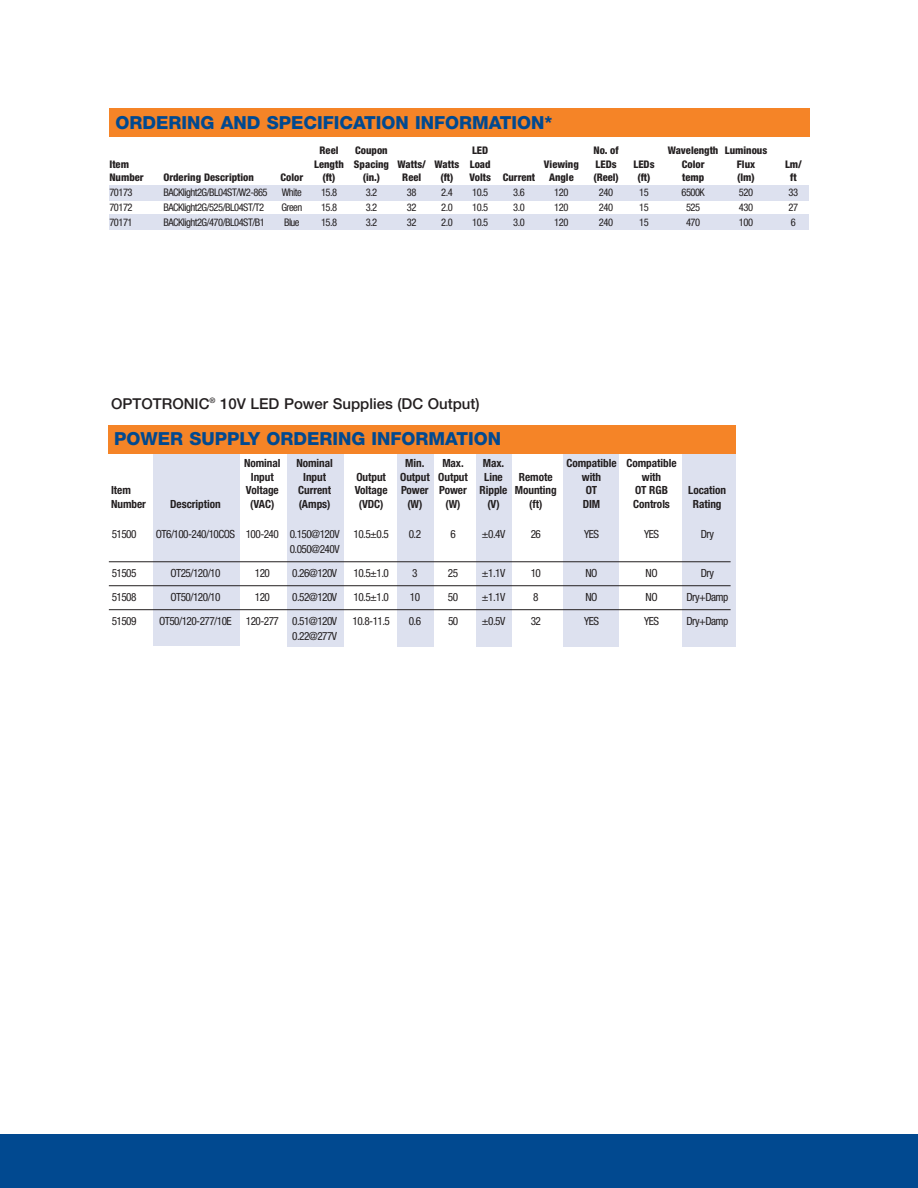
<style>
.page{position:relative;width:918px;height:1188px;background:#fff}
.page>*{position:absolute;margin:0;border:0;box-sizing:border-box;transform-origin:0 0}
.t1{font:800 18px "Helvetica Neue";color:#014990}
.t2{font:500 15px "Helvetica Neue";color:#231f20}
.t3{font:condensed 11.25px "Helvetica Neue";letter-spacing:-.05em;color:#231f20}
.t4{font:700 condensed 11.25px "Helvetica Neue";letter-spacing:-.005em;color:#231f20}
.t5{font:condensed 10.5px "Helvetica Neue";letter-spacing:-.05em;color:#231f20}
.t6{font:800 condensed 10.5px "Helvetica Neue";color:#231f20}
</style>
<div class="page">
<div style="left:563px;top:450px;width:56px;height:196px;background:#dde1ef"></div>
<div style="left:682px;top:450px;width:53px;height:196px;background:#dde1ef"></div>
<div style="left:476px;top:450px;width:36px;height:196px;background:#dde1ef"></div>
<div style="left:397px;top:450px;width:37px;height:196px;background:#dde1ef"></div>
<div style="left:287px;top:450px;width:56px;height:196px;background:#dde1ef"></div>
<div style="left:153px;top:451px;width:86px;height:195px;background:#dde1ef"></div>
<div style="left:108px;top:426px;width:628px;height:28px;background:#f58427"></div>
<div style="left:109px;top:108px;width:701px;height:29px;background:#f58427"></div>
<div style="left:110px;top:214px;width:699px;height:16px;background:#dde1ef"></div>
<div style="left:109px;top:185px;width:700px;height:16px;background:#dde1ef"></div>
<hr style="left:109px;top:561px;width:622px;height:1px;background:#231f20">
<hr style="left:109px;top:585px;width:622px;height:1px;background:#231f20">
<hr style="left:109px;top:609px;width:622px;height:1px;background:#231f20">
<div style="left:0;top:1134px;width:918px;height:54px;background:#014990"></div>
<h1 class="t1" style="left:116px;top:116px;width:438px">ORDERING AND SPECIFICATION INFORMATION*</h1>
<p class="t6" style="left:320px;top:147px;width:20px">Reel</p>
<p class="t6" style="left:355px;top:147px;width:34px">Coupon</p>
<p class="t6" style="left:472px;top:147px;width:18px">LED</p>
<p class="t6" style="left:593px;top:147px;width:27px">No. of</p>
<p class="t6" style="left:668px;top:147px;width:101px">Wavelength Luminous</p>
<p class="t6" style="left:109px;top:160px;width:21px">Item</p>
<p class="t6" style="left:314px;top:160px;width:178px">Length Spacing Watts/ Watts Load</p>
<p class="t6" style="left:544px;top:160px;width:36px">Viewing</p>
<p class="t6" style="left:596px;top:160px;width:22px">LEDs</p>
<p class="t6" style="left:634px;top:160px;width:22px">LEDs</p>
<p class="t6" style="left:682px;top:160px;width:24px">Color</p>
<p class="t6" style="left:737px;top:160px;width:20px">Flux</p>
<p class="t6" style="left:785px;top:160px;width:18px">Lm/</p>
<p class="t6" style="left:109px;top:174px;width:36px">Number</p>
<p class="t6" style="left:163px;top:174px;width:92px">Ordering Description</p>
<p class="t6" style="left:280px;top:174px;width:24px">Color</p>
<p class="t6" style="left:323px;top:174px;width:15px">(ft)</p>
<p class="t6" style="left:363px;top:174px;width:19px">(in.)</p>
<p class="t6" style="left:402px;top:174px;width:20px">Reel</p>
<p class="t6" style="left:440px;top:174px;width:96px">(ft) Volts Current</p>
<p class="t6" style="left:549px;top:174px;width:26px">Angle</p>
<p class="t6" style="left:593px;top:174px;width:27px">(Reel)</p>
<p class="t6" style="left:638px;top:174px;width:15px">(ft)</p>
<p class="t6" style="left:682px;top:174px;width:24px">temp</p>
<p class="t6" style="left:737px;top:174px;width:19px">(lm)</p>
<p class="t6" style="left:790px;top:174px;width:8px">ft</p>
<p class="t5" style="left:109px;top:189px;width:25px">70173</p>
<p class="t5" style="left:163px;top:189px;width:106px">BACKlight2G/BL04ST/W2-865</p>
<p class="t5" style="left:282px;top:189px;width:21px">White</p>
<p class="t5" style="left:321px;top:189px;width:18px">15.8</p>
<p class="t5" style="left:366px;top:189px;width:13px">3.2</p>
<p class="t5" style="left:407px;top:189px;width:11px">38</p>
<p class="t5" style="left:441px;top:189px;width:13px">2.4</p>
<p class="t5" style="left:472px;top:189px;width:18px">10.5</p>
<p class="t5" style="left:513px;top:189px;width:13px">3.6</p>
<p class="t5" style="left:554px;top:189px;width:16px">120</p>
<p class="t5" style="left:599px;top:189px;width:16px">240</p>
<p class="t5" style="left:639px;top:189px;width:11px">15</p>
<p class="t5" style="left:681px;top:189px;width:25px">6500K</p>
<p class="t5" style="left:739px;top:189px;width:16px">520</p>
<p class="t5" style="left:789px;top:189px;width:11px">33</p>
<p class="t5" style="left:109px;top:204px;width:25px">70172</p>
<p class="t5" style="left:163px;top:204px;width:102px">BACKlight2G/525/BL04ST/T2</p>
<p class="t5" style="left:281px;top:204px;width:22px">Green</p>
<p class="t5" style="left:321px;top:204px;width:18px">15.8</p>
<p class="t5" style="left:366px;top:204px;width:13px">3.2</p>
<p class="t5" style="left:407px;top:204px;width:11px">32</p>
<p class="t5" style="left:441px;top:204px;width:13px">2.0</p>
<p class="t5" style="left:472px;top:204px;width:18px">10.5</p>
<p class="t5" style="left:513px;top:204px;width:13px">3.0</p>
<p class="t5" style="left:554px;top:204px;width:16px">120</p>
<p class="t5" style="left:599px;top:204px;width:16px">240</p>
<p class="t5" style="left:639px;top:204px;width:11px">15</p>
<p class="t5" style="left:686px;top:204px;width:16px">525</p>
<p class="t5" style="left:739px;top:204px;width:16px">430</p>
<p class="t5" style="left:789px;top:204px;width:11px">27</p>
<p class="t5" style="left:109px;top:219px;width:25px">70171</p>
<p class="t5" style="left:163px;top:219px;width:103px">BACKlight2G/470/BL04ST/B1</p>
<p class="t5" style="left:284px;top:219px;width:17px">Blue</p>
<p class="t5" style="left:321px;top:219px;width:18px">15.8</p>
<p class="t5" style="left:366px;top:219px;width:13px">3.2</p>
<p class="t5" style="left:407px;top:219px;width:11px">32</p>
<p class="t5" style="left:441px;top:219px;width:13px">2.0</p>
<p class="t5" style="left:472px;top:219px;width:18px">10.5</p>
<p class="t5" style="left:513px;top:219px;width:13px">3.0</p>
<p class="t5" style="left:554px;top:219px;width:16px">120</p>
<p class="t5" style="left:599px;top:219px;width:16px">240</p>
<p class="t5" style="left:639px;top:219px;width:11px">15</p>
<p class="t5" style="left:686px;top:219px;width:16px">470</p>
<p class="t5" style="left:739px;top:219px;width:16px">100</p>
<p class="t5" style="left:791px;top:219px;width:7px">6</p>
<h2 class="t2" style="left:111px;top:398px;width:370px">OPTOTRONIC<sup>®</sup> 10V LED Power Supplies (DC Output)</h2>
<h1 class="t1" style="left:114px;top:432px;width:388px">POWER SUPPLY ORDERING INFORMATION</h1>
<p class="t4" style="left:244px;top:459px;width:38px">Nominal</p>
<p class="t4" style="left:296px;top:459px;width:38px">Nominal</p>
<p class="t4" style="left:405px;top:459px;width:21px">Min.</p>
<p class="t4" style="left:442px;top:459px;width:23px">Max.</p>
<p class="t4" style="left:483px;top:459px;width:23px">Max.</p>
<p class="t4" style="left:566px;top:459px;width:112px">Compatible Compatible</p>
<p class="t4" style="left:251px;top:473px;width:24px">Input</p>
<p class="t4" style="left:303px;top:473px;width:24px">Input</p>
<p class="t4" style="left:356px;top:473px;width:31px">Output</p>
<p class="t4" style="left:400px;top:473px;width:69px">Output Output</p>
<p class="t4" style="left:484px;top:473px;width:20px">Line</p>
<p class="t4" style="left:519px;top:473px;width:35px">Remote</p>
<p class="t4" style="left:582px;top:473px;width:21px">with</p>
<p class="t4" style="left:642px;top:473px;width:21px">with</p>
<p class="t4" style="left:111px;top:486px;width:21px">Item</p>
<p class="t4" style="left:246px;top:486px;width:34px">Voltage</p>
<p class="t4" style="left:298px;top:486px;width:34px">Current</p>
<p class="t4" style="left:355px;top:486px;width:203px">Voltage Power Power Ripple Mounting</p>
<p class="t4" style="left:586px;top:486px;width:13px">OT</p>
<p class="t4" style="left:635px;top:486px;width:34px">OT RGB</p>
<p class="t4" style="left:688px;top:486px;width:39px">Location</p>
<p class="t4" style="left:111px;top:500px;width:36px">Number</p>
<p class="t4" style="left:170px;top:500px;width:52px">Description</p>
<p class="t4" style="left:250px;top:500px;width:26px">(VAC)</p>
<p class="t4" style="left:299px;top:500px;width:33px">(Amps)</p>
<p class="t4" style="left:359px;top:500px;width:26px">(VDC)</p>
<p class="t4" style="left:407px;top:500px;width:55px">(W) (W)</p>
<p class="t4" style="left:487px;top:500px;width:14px">(V)</p>
<p class="t4" style="left:529px;top:500px;width:15px">(ft)</p>
<p class="t4" style="left:583px;top:500px;width:19px">DIM</p>
<p class="t4" style="left:633px;top:500px;width:38px">Controls</p>
<p class="t4" style="left:693px;top:500px;width:30px">Rating</p>
<p class="t3" style="left:112px;top:530px;width:26px">51500</p>
<p class="t3" style="left:156px;top:530px;width:235px">OT6/100-240/10COS 100-240 0.150@120V 10.5±0.5</p>
<p class="t3" style="left:409px;top:530px;width:14px">0.2</p>
<p class="t3" style="left:450px;top:530px;width:7px">6</p>
<p class="t3" style="left:482px;top:530px;width:25px">±0.4V</p>
<p class="t3" style="left:531px;top:530px;width:12px">26</p>
<p class="t3" style="left:584px;top:530px;width:16px">YES</p>
<p class="t3" style="left:644px;top:530px;width:16px">YES</p>
<p class="t3" style="left:701px;top:530px;width:15px">Dry</p>
<p class="t3" style="left:290px;top:545px;width:51px">0.050@240V</p>
<p class="t3" style="left:112px;top:569px;width:26px">51505</p>
<p class="t3" style="left:170px;top:569px;width:52px">OT25/120/10</p>
<p class="t3" style="left:255px;top:569px;width:17px">120</p>
<p class="t3" style="left:292px;top:569px;width:46px">0.26@120V</p>
<p class="t3" style="left:354px;top:569px;width:37px">10.5±1.0</p>
<p class="t3" style="left:412px;top:569px;width:7px">3</p>
<p class="t3" style="left:448px;top:569px;width:12px">25</p>
<p class="t3" style="left:482px;top:569px;width:25px">±1.1V</p>
<p class="t3" style="left:531px;top:569px;width:12px">10</p>
<p class="t3" style="left:586px;top:569px;width:13px">NO</p>
<p class="t3" style="left:646px;top:569px;width:13px">NO</p>
<p class="t3" style="left:701px;top:569px;width:15px">Dry</p>
<p class="t3" style="left:112px;top:593px;width:26px">51508</p>
<p class="t3" style="left:170px;top:593px;width:52px">OT50/120/10</p>
<p class="t3" style="left:255px;top:593px;width:17px">120</p>
<p class="t3" style="left:292px;top:593px;width:46px">0.52@120V</p>
<p class="t3" style="left:354px;top:593px;width:37px">10.5±1.0</p>
<p class="t3" style="left:410px;top:593px;width:12px">10</p>
<p class="t3" style="left:448px;top:593px;width:12px">50</p>
<p class="t3" style="left:482px;top:593px;width:25px">±1.1V</p>
<p class="t3" style="left:533px;top:593px;width:7px">8</p>
<p class="t3" style="left:586px;top:593px;width:13px">NO</p>
<p class="t3" style="left:646px;top:593px;width:13px">NO</p>
<p class="t3" style="left:686px;top:593px;width:43px">Dry+Damp</p>
<p class="t3" style="left:112px;top:617px;width:26px">51509</p>
<p class="t3" style="left:159px;top:617px;width:180px">OT50/120-277/10E 120-277 0.51@120V</p>
<p class="t3" style="left:353px;top:617px;width:39px">10.8-11.5</p>
<p class="t3" style="left:409px;top:617px;width:14px">0.6</p>
<p class="t3" style="left:448px;top:617px;width:12px">50</p>
<p class="t3" style="left:482px;top:617px;width:25px">±0.5V</p>
<p class="t3" style="left:531px;top:617px;width:12px">32</p>
<p class="t3" style="left:584px;top:617px;width:16px">YES</p>
<p class="t3" style="left:644px;top:617px;width:16px">YES</p>
<p class="t3" style="left:686px;top:617px;width:43px">Dry+Damp</p>
<p class="t3" style="left:292px;top:632px;width:46px">0.22@277V</p>
</div>
